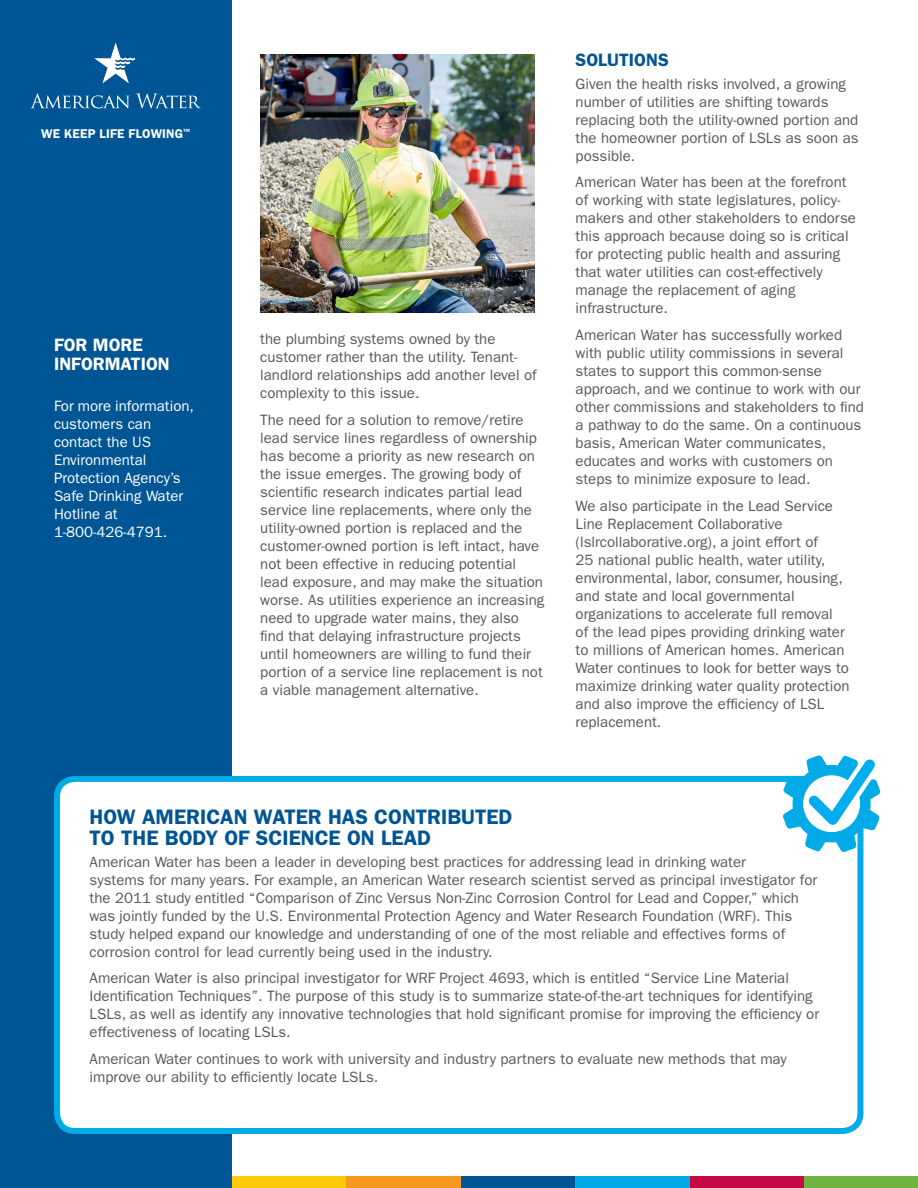
<style>
.page{position:relative;width:918px;height:1188px;background:#fff}
.page>*{position:absolute;margin:0;border:0;box-sizing:border-box;transform-origin:0 0}
.Subhead{font:600 21px/21px "ITC Franklin Gothic Std";color:#005594}
.Subhead-2{font:600 18px/19.5px "ITC Franklin Gothic Std";color:#fff}
.Subhead-3{font:600 18px "ITC Franklin Gothic Std";color:#005594}
.Body_Copy{font:15px/18px "ITC Franklin Gothic Std";color:#57585a}
.Body_Copy-2{font:15px/18px "ITC Franklin Gothic Std";color:#fff}
.t1{font:600 12.75px "ITC Franklin Gothic Std";letter-spacing:.015em;color:#fff}
</style>
<div class="page">
<div style="left:231px;top:1176px;width:115px;height:12px;background:#feca0a"></div>
<div style="left:346px;top:1176px;width:115px;height:12px;background:#f7971d"></div>
<div style="left:461px;top:1176px;width:114px;height:12px;background:#005594"></div>
<div style="left:575px;top:1176px;width:115px;height:12px;background:#00abe7"></div>
<div style="left:690px;top:1176px;width:115px;height:12px;background:#c60a45"></div>
<div style="left:805px;top:1176px;width:113px;height:12px;background:#6cb43f"></div>
<div style="left:0;top:0;width:231px;height:1188px;background:#005594"></div>
<svg style="left:30px;top:93px;width:100px;height:15px"></svg>
<svg style="left:136px;top:93px;width:65px;height:15px"></svg>
<svg style="left:94px;top:43px;width:41px;height:40px"></svg>
<img style="left:260px;top:54px;width:275px;height:259px">
<div style="left:57px;top:779px;width:803px;height:352px;background:#fff;border-radius:18px"></div>
<div style="left:54px;top:776px;width:809px;height:358px;border:6px solid #00abe7;border-radius:18px"></div>
<svg style="left:783px;top:755px;width:98px;height:97px"></svg>
<p class="t1" style="left:41px;top:127px;width:151px">WE KEEP LIFE FLOWING<sup>™</sup></p>
<p class="Subhead-2" style="left:54px;top:335px;width:117px">FOR MORE<br>INFORMATION</p>
<p class="Body_Copy-2" style="left:54px;top:397px;width:142px">For more information, customers can contact the US<br>Environmental<br>Protection Agency’s<br>Safe Drinking Water<br>Hotline at<br>1-800-426-4791.</p>
<p class="Body_Copy" style="left:260px;top:330px;width:278px">the plumbing systems owned by the customer rather than the utility. Tenant&shy;landlord relationships add another level of complexity to this issue.</p>
<p class="Body_Copy" style="left:260px;top:411px;width:286px">The need for a solution to remove/retire lead service lines regardless of ownership has become a priority as new research on the issue emerges. The growing body of scientific research indicates partial lead service line replacements, where only the utility-owned portion is replaced and the customer-owned portion is left intact, have not been effective in reducing potential lead exposure, and may make the situation worse. As utilities experience an increasing need to upgrade water mains, they also find that delaying infrastructure projects until homeowners are willing to fund their portion of a service line replacement is not a viable management alternative.</p>
<p class="Subhead-3" style="left:576px;top:50px;width:95px">SOLUTIONS</p>
<p class="Body_Copy" style="left:576px;top:75px;width:285px">Given the health risks involved, a growing number of utilities are shifting towards replacing both the utility-owned portion and the homeowner portion of LSLs as soon as possible.</p>
<p class="Body_Copy" style="left:576px;top:173px;width:282px">American Water has been at the forefront of working with state legislatures, policy&shy;makers and other stakeholders to endorse this approach because doing so is critical for protecting public health and assuring that water utilities can cost-effectively manage the replacement of aging infrastructure.</p>
<p class="Body_Copy" style="left:576px;top:326px;width:290px">American Water has successfully worked with public utility commissions in several states to support this common-sense approach, and we continue to work with our other commissions and stakeholders to find a pathway to do the same. On a continuous basis, American Water communicates, educates and works with customers on steps to minimize exposure to lead.</p>
<p class="Body_Copy" style="left:576px;top:497px;width:275px">We also participate in the Lead Service Line Replacement Collaborative (lslrcollaborative.org), a joint effort of<br>25 national public health, water utility, environmental, labor, consumer, housing, and state and local governmental organizations to accelerate full removal<br>of the lead pipes providing drinking water to millions of American homes. American Water continues to look for better ways to maximize drinking water quality protection and also improve the efficiency of LSL replacement.</p>
<p class="Subhead" style="left:90px;top:806px;width:424px">HOW AMERICAN WATER HAS CONTRIBUTED<br>TO THE BODY OF SCIENCE ON LEAD</p>
<p class="Body_Copy" style="left:90px;top:853px;width:729px">American Water has been a leader in developing best practices for addressing lead in drinking water<br>systems for many years. For example, an American Water research scientist served as principal investigator for the 2011 study entitled “Comparison of Zinc Versus Non-Zinc Corrosion Control for Lead and Copper,” which was jointly funded by the U.S. Environmental Protection Agency and Water Research Foundation (WRF). This study helped expand our knowledge and understanding of one of the most reliable and effectives forms of corrosion control for lead currently being used in the industry.</p>
<p class="Body_Copy" style="left:90px;top:969px;width:731px">American Water is also principal investigator for WRF Project 4693, which is entitled “Service Line Material Identification Techniques”. The purpose of this study is to summarize state-of-the-art techniques for identifying LSLs, as well as identify any innovative technologies that hold significant promise for improving the efficiency or effectiveness of locating LSLs.</p>
<p class="Body_Copy" style="left:90px;top:1050px;width:699px">American Water continues to work with university and industry partners to evaluate new methods that may improve our ability to efficiently locate LSLs.</p>
</div>
